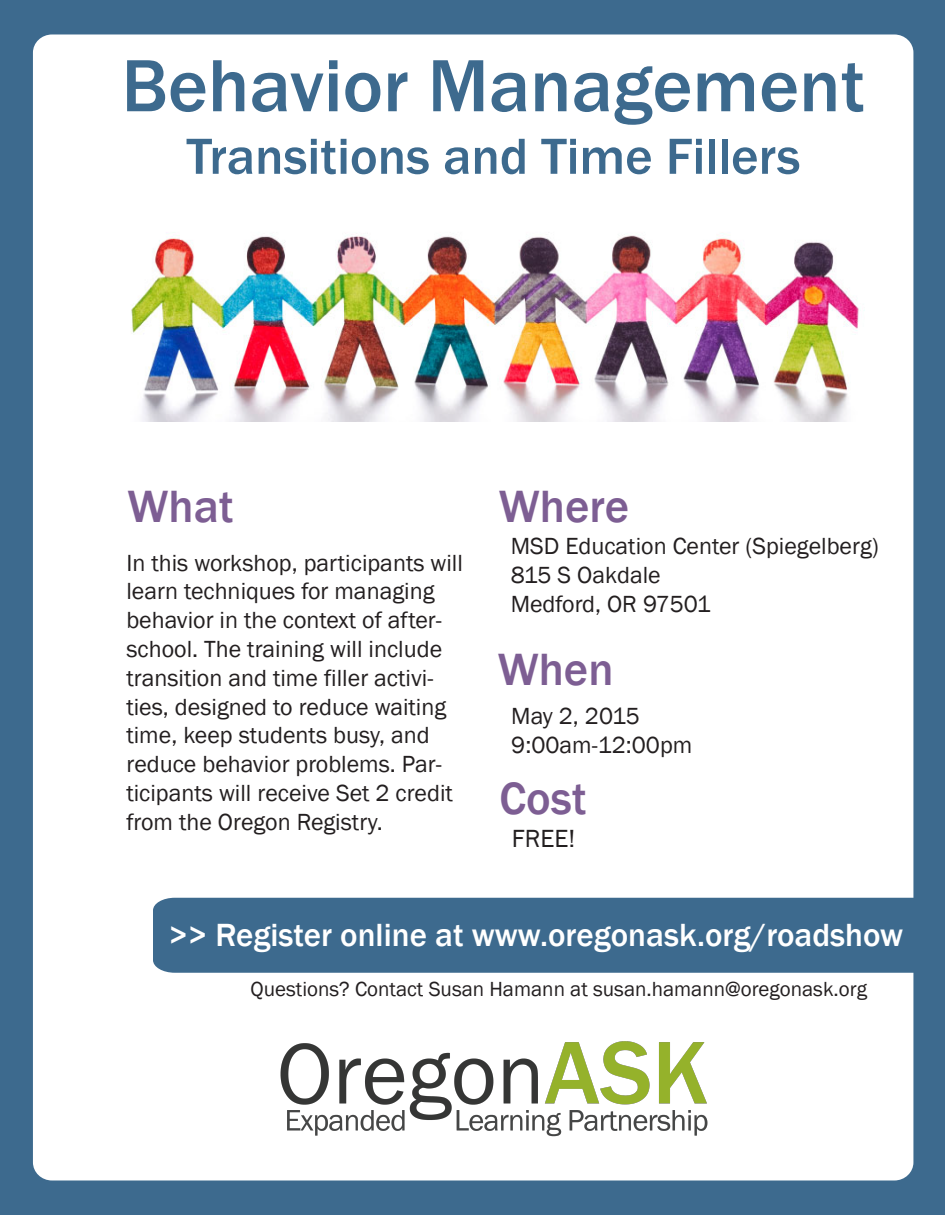
<style>
.page{position:relative;width:945px;height:1215px;background:#3d6a8e}
.page>*{position:absolute;margin:0;border:0;box-sizing:border-box;transform-origin:0 0}
.t1{font:500 76.5px "Franklin Gothic";color:#3d6a8e}
.t2{font:500 52.5px "Franklin Gothic";color:#3d6a8e}
.t3{font:500 46.5px "Franklin Gothic";color:#7d5e93}
.t4{font:500 33px "Franklin Gothic";color:#fff}
.t5{font:25.5px "Franklin Gothic";color:#231f20}
.t6{font:24px/28.8px "Franklin Gothic";color:#231f20}
.t7{font:21px "Franklin Gothic";color:#231f20}
</style>
<div class="page">
<div style="left:33px;top:34px;width:880px;height:1146px;background:#fff;border-radius:19px"></div>
<img style="left:131px;top:235px;width:734px;height:186px">
<img style="left:280px;top:1041px;width:428px;height:96px">
<div style="left:153px;top:898px;width:786px;height:75px;background:#3d6a8e"></div>
<h1 class="t1" style="left:121px;top:38px;width:745px">Behavior Management</h1>
<h2 class="t2" style="left:187px;top:124px;width:615px">Transitions and Time Fillers</h2>
<h3 class="t3" style="left:127px;top:478px;width:108px">What</h3>
<h3 class="t3" style="left:499px;top:478px;width:132px">Where</h3>
<p class="t6" style="left:126px;top:549px;width:338px">In this workshop, participants will learn techniques for managing behavior in the context of after&shy;school. The training will include transition and time filler activi&shy;ties, designed to reduce waiting time, keep students busy, and reduce behavior problems. Par&shy;ticipants will receive Set 2 credit from the Oregon Registry.</p>
<p class="t6" style="left:511px;top:532px;width:370px">MSD Education Center (Spiegelberg)<br>815 S Oakdale<br>Medford, OR 97501</p>
<h3 class="t3" style="left:498px;top:641px;width:117px">When</h3>
<p class="t6" style="left:511px;top:702px;width:183px">May 2, 2015<br>9:00am-12:00pm</p>
<h3 class="t3" style="left:499px;top:770px;width:89px">Cost</h3>
<p class="t5" style="left:512px;top:822px;width:65px">FREE!</p>
<h3 class="t4" style="left:168px;top:915px;width:736px">&gt;&gt; Register online at www.oregonask.org/roadshow</h3>
<p class="t7" style="left:251px;top:976px;width:618px">Questions? Contact Susan Hamann at susan.hamann@oregonask.org</p>
</div>
